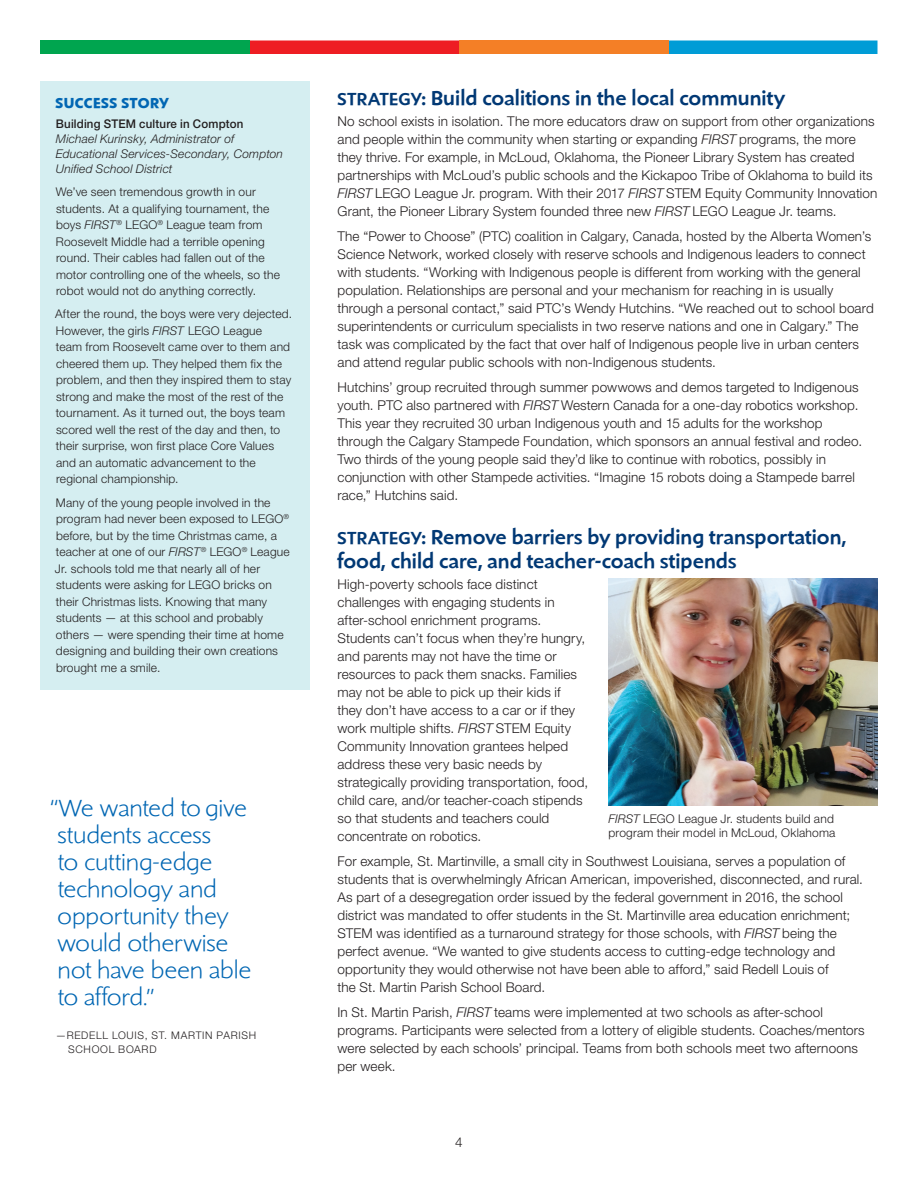
<style>
.page{position:relative;width:918px;height:1188px;background:#fff}
.page>*{position:absolute;margin:0;border:0;box-sizing:border-box;transform-origin:0 0}
.t1{font:300 24px/27px "Shinn RR";letter-spacing:-.01em;color:#0166b3}
.t2{font:500 21px/24px "Shinn RR";letter-spacing:.005em;color:#013874}
.t3{font:700 15px "Shinn RR";letter-spacing:.035em;color:#0166b3}
.t4{font:300 13.5px/18px "Helvetica Neue";letter-spacing:.01em;color:#231f20}
.t5{font:300 12px/16.5px "Helvetica Neue";letter-spacing:.015em;color:#231f20}
.t6{font:italic 300 12px/15px "Helvetica Neue";letter-spacing:.015em;color:#231f20}
.t7{font:500 12px "Helvetica Neue";letter-spacing:.015em;color:#231f20;scale:.96 1}
.t8{font:300 10.5px/13.5px "Helvetica Neue";letter-spacing:.07em;color:#231f20}
.s1{font-style:italic}
.s2{font-size:18px}
</style>
<div class="page">
<svg style="left:668px;top:40px;width:210px;height:14px;background:#0a9fd6"></svg>
<div style="left:459px;top:40px;width:209px;height:14px;background:#f47f26"></div>
<div style="left:250px;top:40px;width:209px;height:14px;background:#ee1d23"></div>
<div style="left:40px;top:40px;width:210px;height:14px;background:#00a54f"></div>
<div style="left:40px;top:81px;width:270px;height:608px;background:#d5eef1"></div>
<img style="left:609px;top:579px;width:268px;height:226px">
<p class="t3" style="left:56px;top:94px;width:115px">SUCCESS STORY</p>
<p class="t7" style="left:56px;top:116px;width:197px">Building STEM culture in Compton</p>
<p class="t6" style="left:56px;top:131px;width:229px">Michael Kurinsky, Administrator of<br>Educational Services-Secondary, Compton<br>Unified School District</p>
<p class="t5" style="left:56px;top:183px;width:226px">We’ve seen tremendous growth in our students. At a qualifying tournament, the boys <span class="s1">FIRST</span><sup>®</sup> LEGO<sup>®</sup> League team from Roosevelt Middle had a terrible opening round. Their cables had fallen out of the motor controlling one of the wheels, so the robot would not do anything correctly.</p>
<p class="t5" style="left:55px;top:306px;width:238px">After the round, the boys were very dejected.<br>However, the girls <span class="s1">FIRST</span> LEGO League<br>team from Roosevelt came over to them and cheered them up. They helped them fix the problem, and then they inspired them to stay strong and make the most of the rest of the tournament. As it turned out, the boys team scored well the rest of the day and then, to their surprise, won first place Core Values and an automatic advancement to the regional championship.</p>
<p class="t5" style="left:55px;top:494px;width:236px">Many of the young people involved in the program had never been exposed to LEGO<sup>® </sup>before, but by the time Christmas came, a teacher at one of our <span class="s1">FIRST</span><sup>®</sup> LEGO<sup>®</sup> League Jr. schools told me that nearly all of her students were asking for LEGO bricks on their Christmas lists. Knowing that many students — at this school and probably others — were spending their time at home designing and building their own creations brought me a smile.</p>
<h1 class="t1" style="left:50px;top:795px;width:203px">“We wanted to give students access<br>to cutting-edge technology and opportunity they would otherwise not have been able to afford.”</h1>
<p class="t8" style="left:68px;top:1028px;width:189px;text-indent:-12px">—REDELL LOUIS, ST. MARTIN PARISH<br>SCHOOL BOARD</p>
<h2 class="t2" style="left:338px;top:85px;width:449px"><span class="s2">STRATEGY</span>: Build coalitions in the local community</h2>
<p class="t4" style="left:338px;top:112px;width:542px">No school exists in isolation. The more educators draw on support from other organizations and people within the community when starting or expanding <span class="s1">FIRST</span> programs, the more they thrive. For example, in McLoud, Oklahoma, the Pioneer Library System has created partnerships with McLoud’s public schools and the Kickapoo Tribe of Oklahoma to build its <span class="s1">FIRST</span> LEGO League Jr. program. With their 2017 <span class="s1">FIRST</span> STEM Equity Community Innovation Grant, the Pioneer Library System founded three new <span class="s1">FIRST</span> LEGO League Jr. teams.</p>
<p class="t4" style="left:338px;top:227px;width:538px">The “Power to Choose” (PTC) coalition in Calgary, Canada, hosted by the Alberta Women’s Science Network, worked closely with reserve schools and Indigenous leaders to connect with students. “Working with Indigenous people is different from working with the general population. Relationships are personal and your mechanism for reaching in is usually through a personal contact,” said PTC’s Wendy Hutchins. “We reached out to school board superintendents or curriculum specialists in two reserve nations and one in Calgary.” The task was complicated by the fact that over half of Indigenous people live in urban centers and attend regular public schools with non-Indigenous students.</p>
<p class="t4" style="left:338px;top:378px;width:526px">Hutchins’ group recruited through summer powwows and demos targeted to Indigenous youth. PTC also partnered with <span class="s1">FIRST</span> Western Canada for a one-day robotics workshop.<br>This year they recruited 30 urban Indigenous youth and 15 adults for the workshop through the Calgary Stampede Foundation, which sponsors an annual festival and rodeo.<br>Two thirds of the young people said they’d like to continue with robotics, possibly in conjunction with other Stampede activities. “Imagine 15 robots doing a Stampede barrel race,” Hutchins said.</p>
<h2 class="t2" style="left:338px;top:524px;width:510px"><span class="s2">STRATEGY</span>: Remove barriers by providing transportation, food, child care, and teacher-coach stipends</h2>
<p class="t4" style="left:338px;top:575px;width:252px">High-poverty schools face distinct challenges with engaging students in after-school enrichment programs.<br>Students can’t focus when they’re hungry, and parents may not have the time or resources to pack them snacks. Families may not be able to pick up their kids if they don’t have access to a car or if they work multiple shifts. <span class="s1">FIRST</span> STEM Equity Community Innovation grantees helped address these very basic needs by strategically providing transportation, food, child care, and/or teacher-coach stipends so that students and teachers could concentrate on robotics.</p>
<p class="t4" style="left:338px;top:852px;width:527px">For example, St. Martinville, a small city in Southwest Louisiana, serves a population of students that is overwhelmingly African American, impoverished, disconnected, and rural.<br>As part of a desegregation order issued by the federal government in 2016, the school district was mandated to offer students in the St. Martinville area education enrichment; STEM was identified as a turnaround strategy for those schools, with <span class="s1">FIRST</span> being the perfect avenue. “We wanted to give students access to cutting-edge technology and opportunity they would otherwise not have been able to afford,” said Redell Louis of<br>the St. Martin Parish School Board.</p>
<p class="t4" style="left:338px;top:1002px;width:529px">In St. Martin Parish, <span class="s1">FIRST</span> teams were implemented at two schools as after-school programs. Participants were selected from a lottery of eligible students. Coaches/mentors were selected by each schools’ principal. Teams from both schools meet two afternoons per week.</p>
<p class="t5" style="left:609px;top:812px;width:228px;line-height:13.5px"><span class="s1">FIRST</span> LEGO League Jr. students build and program their model in McLoud, Oklahoma</p>
<p class="t4" style="left:455px;top:1133px;width:9px">4</p>
</div>
